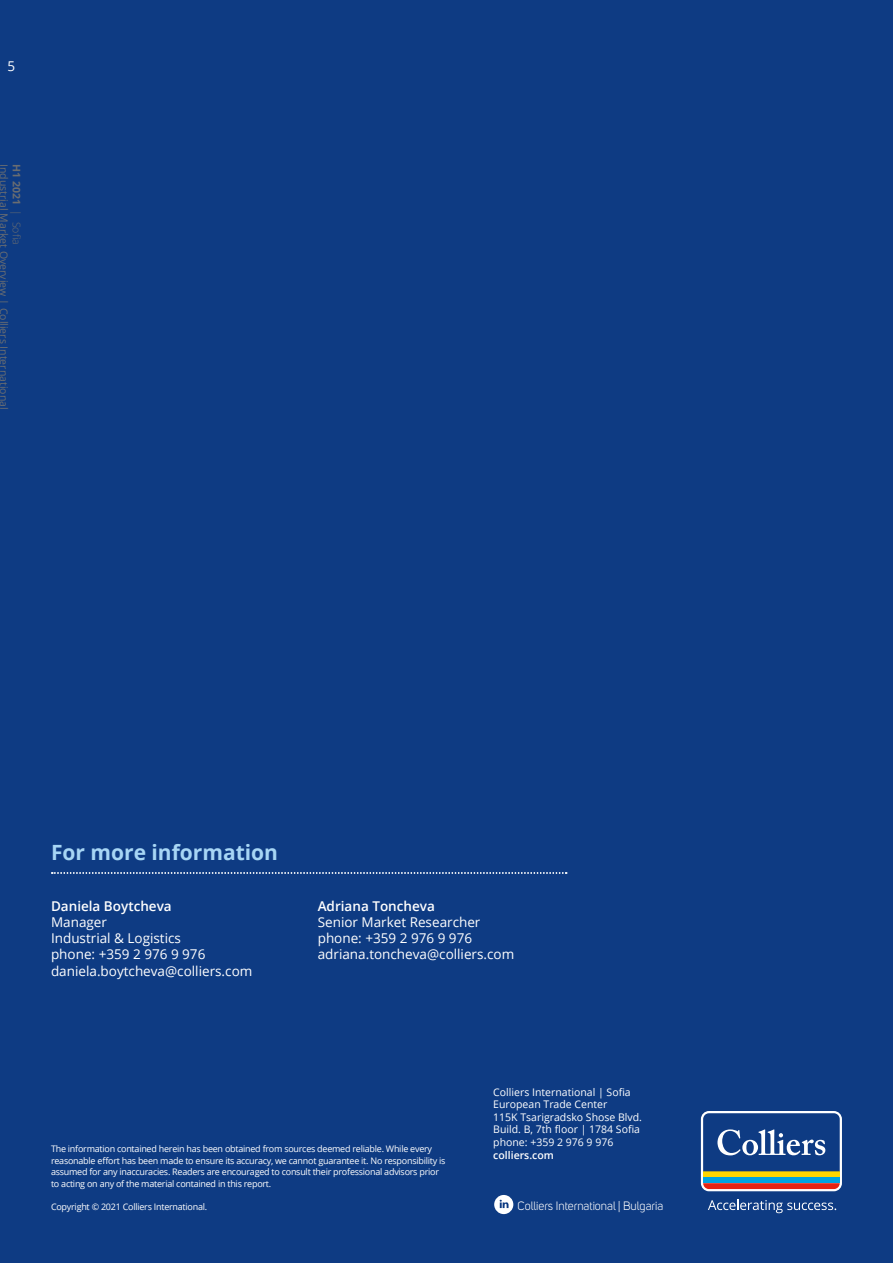
<style>
.page{position:relative;width:893px;height:1263px;background:#0e3b83}
.page>*{position:absolute;margin:0;border:0;box-sizing:border-box;transform-origin:0 0}
.t1{font:700 21px "Open Sans";color:#a7d6f5}
.t2{font:13.5px/16.2px "Open Sans";color:#fff}
.t3{font:600 13.5px "Open Sans";color:#fff}
.t4{font:12px "Uni Sans";color:#fff}
.t5{font:10.5px/12.6px "Open Sans";color:#fff}
.t6{font:10.5px/12.6px "Open Sans";color:#6a6d71}
.t7{font:600 10.5px "Open Sans";color:#fff}
.t8{font:9px/11.6px "Open Sans";letter-spacing:-.025em;color:#fff}
.s1{font-weight:700}
.s2{font-weight:300}
</style>
<div class="page">
<svg style="left:52px;top:872px;width:515px;height:2px"></svg>
<div style="left:701px;top:1111px;width:141px;height:80px;background:linear-gradient(to right,#fdf3f3,#fdf3f3);border-radius:8px"></div>
<div style="left:703px;top:1177px;width:137px;height:6px;background:#00a3e1"></div>
<div style="left:703px;top:1171px;width:137px;height:6px;background:#ffd600"></div>
<svg style="left:703px;top:1183px;width:137px;height:6px"></svg>
<svg style="left:703px;top:1113px;width:137px;height:58px"></svg>
<svg style="left:708px;top:1200px;width:128px;height:13px"></svg>
<svg style="left:494px;top:1195px;width:19px;height:19px"></svg>
<h2 class="t2" style="left:7px;top:58px;width:9px">5</h2>
<p class="t6" style="left:23px;top:164px;width:247px;rotate:90deg"><span class="s1">H1 2021</span> <span class="s2">| Sofia<br></span>Industrial Market Overview | Colliers International</p>
<h1 class="t1" style="left:51px;top:838px;width:229px">For more information</h1>
<h2 class="t3" style="left:51px;top:897px;width:122px">Daniela Boytcheva</h2>
<h2 class="t2" style="left:51px;top:914px;width:203px">Manager<br>Industrial &amp; Logistics<br>phone: +359 2 976 9 976 daniela.boytcheva@colliers.com</h2>
<h2 class="t3" style="left:318px;top:897px;width:119px">Adriana Toncheva</h2>
<h2 class="t2" style="left:318px;top:914px;width:198px">Senior Market Researcher phone: +359 2 976 9 976 adriana.toncheva@colliers.com</h2>
<p class="t5" style="left:493px;top:1085px;width:150px">Colliers International | Sofia<br>European Trade Center<br>115K Tsarigradsko Shose Blvd.<br>Build. B, 7th floor | 1784 Sofia phone: +359 2 976 9 976</p>
<p class="t7" style="left:493px;top:1148px;width:62px">colliers.com</p>
<p class="t8" style="left:51px;top:1143px;width:396px">The information contained herein has been obtained from sources deemed reliable. While every reasonable effort has been made to ensure its accuracy, we cannot guarantee it. No responsibility is assumed for any inaccuracies. Readers are encouraged to consult their professional advisors prior to acting on any of the material contained in this report.</p>
<p class="t8" style="left:51px;top:1201px;width:158px">Copyright © 2021 Colliers International.</p>
<h3 class="t4" style="left:518px;top:1199px;width:147px">Colliers International | Bulgaria</h3>
</div>
